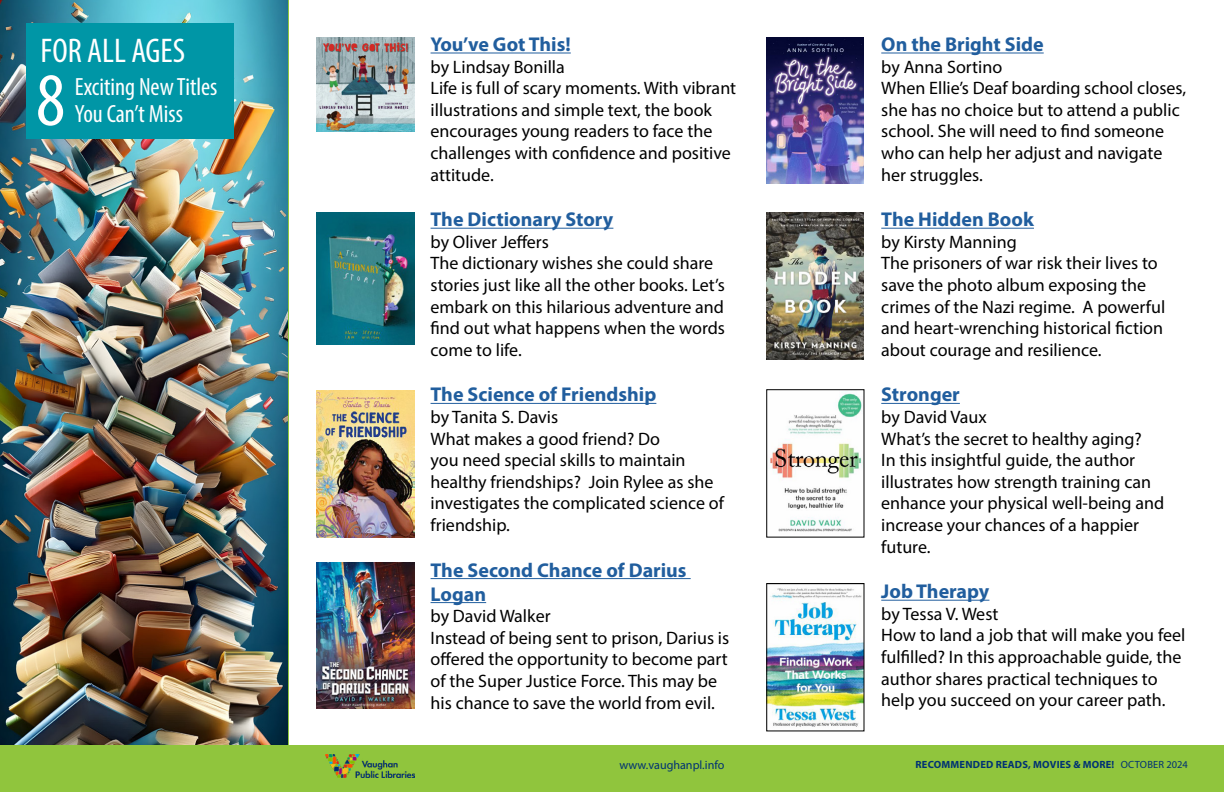
<style>
.page{position:relative;width:1224px;height:792px;background:#fff}
.page>*{position:absolute;margin:0;border:0;box-sizing:border-box;transform-origin:0 0}
.t1{font:condensed 76px "Myriad Pro";color:#fff}
.t2{font:condensed 34.4px "Myriad Pro";color:#fff}
.t3{font:condensed 25px "Myriad Pro";color:#fff}
.t4{font:700 20px/24px "Myriad Pro";color:#215e9e}
.t5{font:18px/21.6px "Myriad Pro";color:#000}
.t6{font:12.1px "Myriad Pro";color:#003273}
.t7{font:700 10.4px "Myriad Pro";letter-spacing:.02em;color:#003273}
.s1{font-weight:400}
</style>
<div class="page">
<img style="left:0;top:0;width:288px;height:745px">
<div style="left:0;top:745px;width:1224px;height:47px;background:#90c53d"></div>
<img style="left:326px;top:754px;width:88px;height:24px">
<hr style="left:431px;top:52px;width:140px;height:1px;background:#215e9e">
<hr style="left:431px;top:228px;width:182px;height:1px;background:#215e9e">
<hr style="left:431px;top:403px;width:225px;height:1px;background:#215e9e">
<hr style="left:431px;top:578px;width:260px;height:1px;background:#215e9e">
<hr style="left:431px;top:602px;width:55px;height:1px;background:#215e9e">
<hr style="left:881px;top:52px;width:163px;height:1px;background:#215e9e">
<hr style="left:881px;top:228px;width:153px;height:1px;background:#215e9e">
<hr style="left:881px;top:403px;width:79px;height:1px;background:#215e9e">
<hr style="left:881px;top:600px;width:108px;height:1px;background:#215e9e">
<img style="left:317px;top:37px;width:97px;height:94px">
<img style="left:317px;top:213px;width:97px;height:131px">
<img style="left:317px;top:391px;width:97px;height:146px">
<img style="left:317px;top:563px;width:97px;height:146px">
<img style="left:768px;top:588px;width:94px;height:139px">
<div style="left:766px;top:583px;width:98px;height:148px;border:1px solid #000"></div>
<img style="left:767px;top:37px;width:97px;height:146px">
<img style="left:767px;top:213px;width:97px;height:146px">
<img style="left:770px;top:393px;width:92px;height:139px">
<div style="left:766px;top:389px;width:98px;height:149px;border:1px solid #000"></div>
<div style="left:26px;top:23px;width:207px;height:115px;background:#0096a6"></div>
<h2 class="t2" style="left:41px;top:30px;width:146px">FOR ALL AGES</h2>
<h1 class="t1" style="left:36px;top:54px;width:31px">8</h1>
<h3 class="t3" style="left:75px;top:71px;width:144px">Exciting New Titles</h3>
<h3 class="t3" style="left:75px;top:98px;width:109px">You Can’t Miss</h3>
<p class="t4" style="left:431px;top:32px;width:142px">You’ve Got This!</p>
<p class="t5" style="left:431px;top:55px;width:307px">by Lindsay Bonilla<br>Life is full of scary moments. With vibrant illustrations and simple text, the book encourages young readers to face the challenges with confidence and positive attitude.</p>
<p class="t4" style="left:431px;top:207px;width:184px">The Dictionary Story</p>
<p class="t5" style="left:431px;top:231px;width:296px">by Oliver Jeffers<br>The dictionary wishes she could share stories just like all the other books. Let’s embark on this hilarious adventure and find out what happens when the words come to life.</p>
<p class="t4" style="left:431px;top:382px;width:227px">The Science of Friendship</p>
<p class="t5" style="left:431px;top:406px;width:295px">by Tanita S. Davis<br>What makes a good friend? Do<br>you need special skills to maintain healthy friendships? Join Rylee as she investigates the complicated science of friendship.</p>
<p class="t4" style="left:431px;top:557px;width:258px">The Second Chance of Darius<br>Logan</p>
<p class="t5" style="left:431px;top:605px;width:300px">by David Walker<br>Instead of being sent to prison, Darius is offered the opportunity to become part of the Super Justice Force. This may be his chance to save the world from evil.</p>
<p class="t4" style="left:881px;top:32px;width:164px">On the Bright Side</p>
<p class="t5" style="left:881px;top:55px;width:307px">by Anna Sortino<br>When Ellie’s Deaf boarding school closes, she has no choice but to attend a public school. She will need to find someone who can help her adjust and navigate her struggles.</p>
<p class="t4" style="left:881px;top:207px;width:154px">The Hidden Book</p>
<p class="t5" style="left:881px;top:231px;width:286px">by Kirsty Manning<br>The prisoners of war risk their lives to save the photo album exposing the crimes of the Nazi regime. A powerful and heart-wrenching historical fiction about courage and resilience.</p>
<p class="t4" style="left:881px;top:382px;width:80px">Stronger</p>
<p class="t5" style="left:881px;top:406px;width:285px">by David Vaux<br>What’s the secret to healthy aging?<br>In this insightful guide, the author illustrates how strength training can enhance your physical well-being and increase your chances of a happier future.</p>
<p class="t4" style="left:881px;top:579px;width:110px">Job Therapy</p>
<p class="t5" style="left:881px;top:603px;width:306px">by Tessa V. West<br>How to land a job that will make you feel fulfilled? In this approachable guide, the author shares practical techniques to help you succeed on your career path.</p>
<p class="t6" style="left:619px;top:758px;width:107px">www.vaughanpl.info</p>
<p class="t7" style="left:916px;top:758px;width:274px">RECOMMENDED READS, MOVIES &amp; MORE! <span class="s1">OCTOBER 2024</span></p>
</div>
